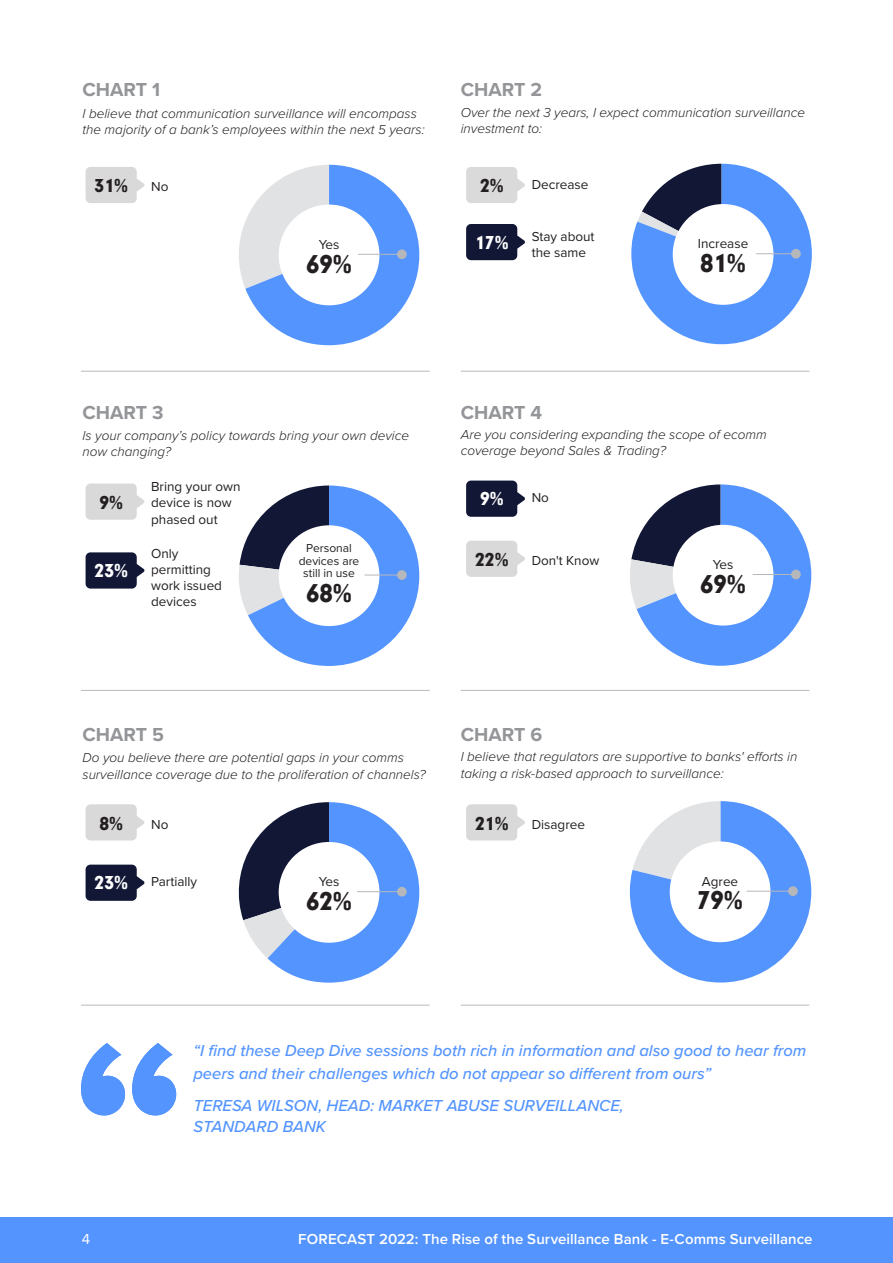
<style>
.page{position:relative;width:893px;height:1263px;background:#fff}
.page>*{position:absolute;margin:0;border:0;box-sizing:border-box;transform-origin:0 0}
.Secondary_Font_Symbo{font:900 26.85px "Neuzeit Gro";color:#231f20}
.Secondary_Font_Symbo-2{font:700 19.5px "Proxima Nova";color:#939598}
.Secondary_Font_Symbo-3{font:900 19.5px "Neuzeit Gro";color:#231f20}
.Secondary_Font_Symbo-4{font:900 19.5px "Neuzeit Gro";color:#fff}
.Secondary_Font_Symbo-5{font:italic 500 16.5px/22.5px "Proxima Nova";color:#5394ff}
.t1{font:600 15px "Proxima Nova";letter-spacing:.005em;color:#fff}
.t2{font:15px "Proxima Nova";color:#fff}
.t3{font:italic 300 13.5px/16.5px "Proxima Nova";color:#231f20}
.Secondary_Font_Symbo-6{font:13.5px/16.2px "Proxima Nova";color:#231f20}
.Secondary_Font_Symbo-7{font:12px/12.8px "Proxima Nova";color:#231f20;text-align:center}
</style>
<div class="page">
<div style="left:0;top:1217px;width:893px;height:46px;background:#5394ff"></div>
<svg style="left:630px;top:801px;width:181px;height:181px"></svg>
<svg style="left:238px;top:802px;width:181px;height:181px"></svg>
<svg style="left:630px;top:484px;width:181px;height:182px"></svg>
<svg style="left:239px;top:485px;width:180px;height:181px"></svg>
<svg style="left:631px;top:164px;width:181px;height:180px"></svg>
<svg style="left:239px;top:165px;width:180px;height:180px"></svg>
<div style="left:279px;top:205px;width:100px;height:100px;background:#fff;border-radius:50%"></div>
<hr style="left:358px;top:254px;width:42px;height:1px;background:#b6b7bb">
<div style="left:397px;top:249px;width:10px;height:10px;background:#b6b7bb;border-radius:50%"></div>
<div style="left:279px;top:525px;width:100px;height:101px;background:#fff;border-radius:50%"></div>
<hr style="left:364px;top:574px;width:36px;height:1px;background:#b6b7bb">
<div style="left:397px;top:570px;width:10px;height:10px;background:#b6b7bb;border-radius:50%"></div>
<div style="left:279px;top:842px;width:100px;height:101px;background:#fff;border-radius:50%"></div>
<hr style="left:357px;top:891px;width:43px;height:1px;background:#b6b7bb">
<div style="left:397px;top:887px;width:10px;height:9px;background:#b6b7bb;border-radius:50%"></div>
<div style="left:673px;top:204px;width:100px;height:101px;background:#fff;border-radius:50%"></div>
<hr style="left:756px;top:253px;width:38px;height:1px;background:#b6b7bb">
<div style="left:791px;top:249px;width:10px;height:10px;background:#b6b7bb;border-radius:50%"></div>
<div style="left:673px;top:525px;width:100px;height:100px;background:#fff;border-radius:50%"></div>
<hr style="left:753px;top:574px;width:41px;height:1px;background:#b6b7bb">
<div style="left:791px;top:570px;width:10px;height:9px;background:#b6b7bb;border-radius:50%"></div>
<div style="left:670px;top:841px;width:100px;height:101px;background:#fff;border-radius:50%"></div>
<hr style="left:747px;top:891px;width:44px;height:1px;background:#b6b7bb">
<div style="left:788px;top:886px;width:10px;height:10px;background:#b6b7bb;border-radius:50%"></div>
<svg style="left:86px;top:552px;width:59px;height:37px;background:#333752"></svg>
<svg style="left:86px;top:167px;width:59px;height:36px;background:#ddd"></svg>
<svg style="left:86px;top:483px;width:59px;height:37px;background:#dedede"></svg>
<svg style="left:86px;top:865px;width:59px;height:36px;background:#2f334e"></svg>
<svg style="left:86px;top:804px;width:59px;height:36px;background:#ddd"></svg>
<svg style="left:466px;top:167px;width:59px;height:36px;background:#dedede"></svg>
<svg style="left:466px;top:224px;width:59px;height:36px;background:#2d314d"></svg>
<svg style="left:466px;top:481px;width:59px;height:36px;background:#2e324d"></svg>
<svg style="left:466px;top:541px;width:59px;height:36px;background:#ddd"></svg>
<svg style="left:466px;top:804px;width:59px;height:36px;background:#ddd"></svg>
<hr style="left:461px;top:371px;width:348px;height:1px;background:#231f20">
<hr style="left:461px;top:690px;width:348px;height:1px;background:#231f20">
<hr style="left:461px;top:1005px;width:348px;height:1px;background:#231f20">
<hr style="left:81px;top:371px;width:349px;height:1px;background:#231f20">
<hr style="left:81px;top:690px;width:349px;height:1px;background:#231f20">
<hr style="left:81px;top:1005px;width:349px;height:1px;background:#231f20">
<svg style="left:81px;top:1043px;width:95px;height:72px"></svg>
<p class="Secondary_Font_Symbo-2" style="left:82px;top:75px;width:79px">CHART 1</p>
<p class="Secondary_Font_Symbo-2" style="left:461px;top:75px;width:83px">CHART 2</p>
<p class="t3" style="left:82px;top:104px;width:336px">I believe that communication surveillance will encompass</p>
<p class="t3" style="left:82px;top:121px;width:344px">the majority of a bank’s employees within the next 5 years:</p>
<p class="t3" style="left:461px;top:103px;width:346px">Over the next 3 years, I expect communication surveillance</p>
<p class="t3" style="left:461px;top:120px;width:83px">investment to:</p>
<p class="Secondary_Font_Symbo-3" style="left:95px;top:175px;width:35px">31%</p>
<p class="Secondary_Font_Symbo-6" style="left:151px;top:178px;width:19px">No</p>
<p class="Secondary_Font_Symbo-3" style="left:480px;top:174px;width:25px">2%</p>
<p class="Secondary_Font_Symbo-6" style="left:532px;top:175px;width:58px">Decrease</p>
<p class="Secondary_Font_Symbo-6" style="left:319px;top:236px;width:22px">Yes</p>
<p class="Secondary_Font_Symbo" style="left:306px;top:248px;width:47px">69%</p>
<p class="Secondary_Font_Symbo-4" style="left:475px;top:232px;width:35px">17%</p>
<p class="Secondary_Font_Symbo-6" style="left:532px;top:227px;width:64px">Stay about the same</p>
<p class="Secondary_Font_Symbo-6" style="left:698px;top:235px;width:52px">Increase</p>
<p class="Secondary_Font_Symbo" style="left:700px;top:248px;width:47px">81%</p>
<p class="Secondary_Font_Symbo-2" style="left:82px;top:398px;width:83px">CHART 3</p>
<p class="t3" style="left:82px;top:426px;width:328px">Is your company’s policy towards bring your own device now changing?</p>
<p class="Secondary_Font_Symbo-3" style="left:99px;top:491px;width:25px">9%</p>
<p class="Secondary_Font_Symbo-4" style="left:95px;top:560px;width:35px">23%</p>
<p class="Secondary_Font_Symbo-6" style="left:151px;top:478px;width:91px">Bring your own device is now phased out</p>
<p class="Secondary_Font_Symbo-6" style="left:151px;top:544px;width:72px">Only permitting work issued devices</p>
<p class="Secondary_Font_Symbo-7" style="left:299px;top:541px;width:62px">Personal devices are still in use</p>
<p class="Secondary_Font_Symbo" style="left:306px;top:578px;width:47px">68%</p>
<p class="Secondary_Font_Symbo-2" style="left:461px;top:398px;width:83px">CHART 4</p>
<p class="t3" style="left:461px;top:425px;width:308px">Are you considering expanding the scope of ecomm coverage beyond Sales &amp; Trading?</p>
<p class="Secondary_Font_Symbo-4" style="left:480px;top:488px;width:25px">9%</p>
<p class="Secondary_Font_Symbo-3" style="left:475px;top:548px;width:35px">22%</p>
<p class="Secondary_Font_Symbo-6" style="left:532px;top:489px;width:19px">No</p>
<p class="Secondary_Font_Symbo-6" style="left:532px;top:552px;width:69px">Don't Know</p>
<p class="Secondary_Font_Symbo-6" style="left:713px;top:556px;width:22px">Yes</p>
<p class="Secondary_Font_Symbo" style="left:700px;top:569px;width:47px">69%</p>
<p class="Secondary_Font_Symbo-2" style="left:82px;top:720px;width:83px">CHART 5</p>
<p class="Secondary_Font_Symbo-2" style="left:461px;top:720px;width:83px">CHART 6</p>
<p class="t3" style="left:82px;top:749px;width:345px">Do you believe there are potential gaps in your comms surveillance coverage due to the proliferation of channels?</p>
<p class="t3" style="left:461px;top:748px;width:338px">I believe that regulators are supportive to banks' efforts in taking a risk-based approach to surveillance:</p>
<p class="Secondary_Font_Symbo-3" style="left:99px;top:812px;width:25px">8%</p>
<p class="Secondary_Font_Symbo-6" style="left:151px;top:815px;width:19px">No</p>
<p class="Secondary_Font_Symbo-3" style="left:475px;top:812px;width:35px">21%</p>
<p class="Secondary_Font_Symbo-6" style="left:532px;top:815px;width:55px">Disagree</p>
<p class="Secondary_Font_Symbo-4" style="left:95px;top:872px;width:35px">23%</p>
<p class="Secondary_Font_Symbo-6" style="left:151px;top:873px;width:48px">Partially</p>
<p class="Secondary_Font_Symbo-6" style="left:319px;top:873px;width:22px">Yes</p>
<p class="Secondary_Font_Symbo" style="left:306px;top:886px;width:47px">62%</p>
<p class="Secondary_Font_Symbo-6" style="left:702px;top:873px;width:38px">Agree</p>
<p class="Secondary_Font_Symbo" style="left:697px;top:885px;width:47px">79%</p>
<p class="Secondary_Font_Symbo-5" style="left:193px;top:1039px;width:614px">“I find these Deep Dive sessions both rich in information and also good to hear from peers and their challenges which do not appear so different from ours”</p>
<p class="Secondary_Font_Symbo-5" style="left:193px;top:1093px;width:432px">TERESA WILSON, HEAD: MARKET ABUSE SURVEILLANCE,</p>
<p class="Secondary_Font_Symbo-5" style="left:193px;top:1114px;width:134px">STANDARD BANK</p>
<p class="t2" style="left:82px;top:1228px;width:10px">4</p>
<p class="t1" style="left:298px;top:1228px;width:516px">FORECAST 2022: The Rise of the Surveillance Bank - E-Comms Surveillance</p>
</div>
